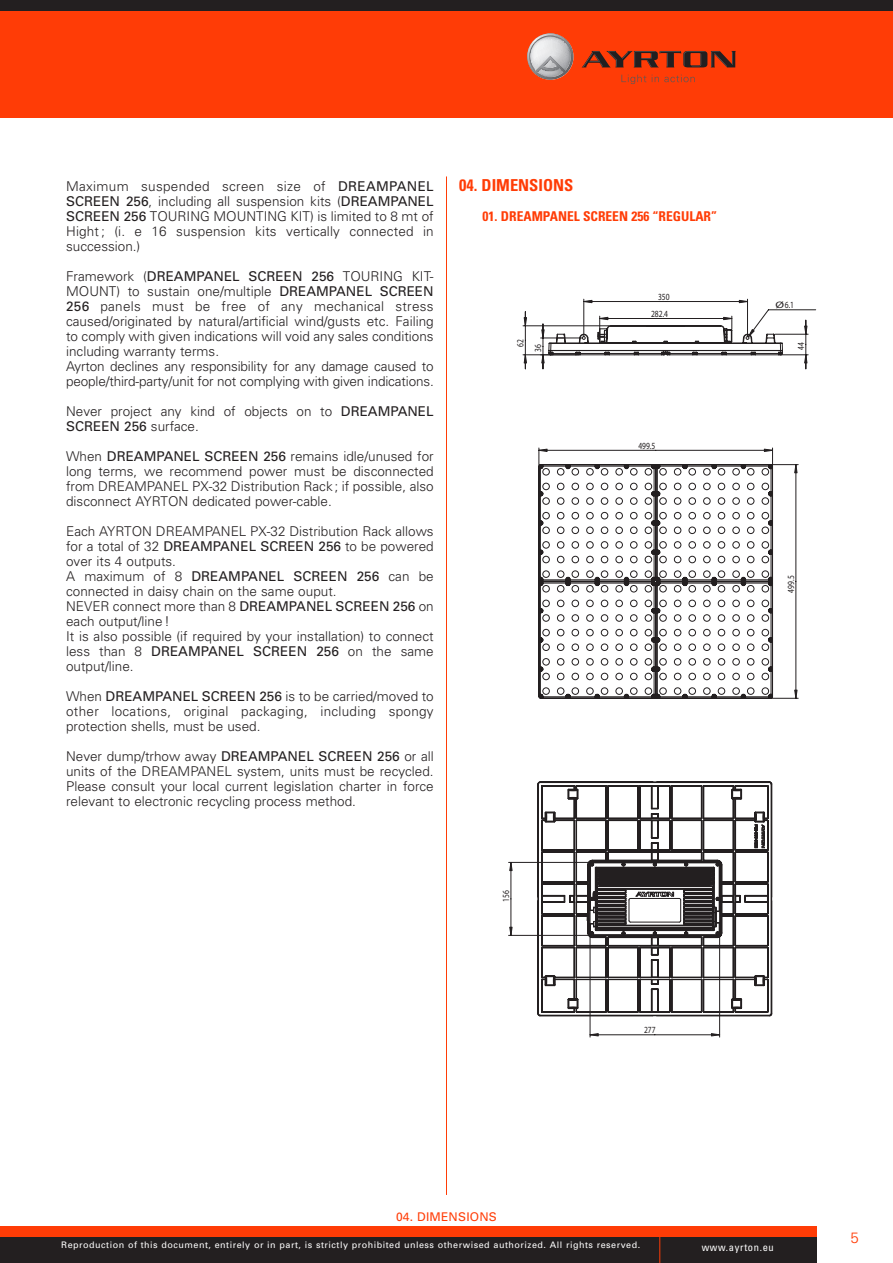
<style>
.page{position:relative;width:893px;height:1263px;background:#fff}
.page>*{position:absolute;margin:0;border:0;box-sizing:border-box;transform-origin:0 0}
.t1{font:700 condensed 16.5px "Univers";color:#ff3c06}
.t2{font:300 15px "Univers";color:#ff3c06}
.t3{font:300 13.5px/15px "Univers";color:#231f20;text-align:justify}
.t4{font:700 condensed 13.5px "Univers";color:#ff3c06}
.t5{font:12px "Univers";letter-spacing:.015em;color:#ff3c06}
.t6{font:condensed 10.5px "Univers";letter-spacing:.06em;color:#fff}
.t7{font:9.45px "Myriad";color:#231f20;scale:.8 1}
.t8{font:9.45px "Myriad";color:#231f20;scale:1.33 1}
.t9{font:9px "Univers";letter-spacing:.055em;color:#fff}
.s1{font-weight:400}
</style>
<div class="page">
<div style="left:0;top:9px;width:893px;height:108px;background:#ff3c06"></div>
<div style="left:0;top:0;width:893px;height:10px;background:#231f20"></div>
<hr style="left:446px;top:176px;width:1px;height:1019px;background:#ff3c06">
<hr style="left:719px;top:866px;width:1px;height:171px;background:#231f20">
<hr style="left:590px;top:866px;width:1px;height:171px;background:#231f20">
<hr style="left:655px;top:1034px;width:65px;height:1px;background:#231f20">
<hr style="left:590px;top:1034px;width:65px;height:1px;background:#231f20">
<svg style="left:711px;top:1033px;width:10px;height:3px"></svg>
<svg style="left:589px;top:1033px;width:10px;height:4px"></svg>
<svg style="left:509px;top:783px;width:264px;height:156px"></svg>
<svg style="left:537px;top:781px;width:235px;height:228px"></svg>
<svg style="left:538px;top:448px;width:260px;height:251px"></svg>
<svg style="left:522px;top:298px;width:294px;height:72px"></svg>
<svg style="left:582px;top:51px;width:154px;height:16px"></svg>
<svg style="left:621px;top:75px;width:25px;height:9px"></svg>
<svg style="left:652px;top:75px;width:43px;height:7px"></svg>
<svg style="left:527px;top:33px;width:47px;height:47px"></svg>
<div style="left:0;top:1234px;width:816px;height:29px;background:#231f20"></div>
<div style="left:0;top:1226px;width:816px;height:10px;background:#ff3c06"></div>
<svg style="left:659px;top:1236px;width:1px;height:27px"></svg>
<p class="t3" style="left:66px;top:179px;width:369px">Maximum suspended screen size of <span class="s1">DREAMPANEL SCREEN 256</span>, including all suspension kits (<span class="s1">DREAMPANEL SCREEN 256</span> TOURING MOUNTING KIT) is limited to 8 mt of Hight ; (i. e 16 suspension kits vertically connected in succession.)</p>
<p class="t3" style="left:66px;top:269px;width:369px;text-align:left">Framework (<span class="s1">DREAMPANEL SCREEN 256</span> TOURING KIT-MOUNT) to sustain one/multiple <span class="s1">DREAMPANEL SCREEN 256</span> panels must be free of any mechanical stress caused/originated by natural/artificial wind/gusts etc. Failing to comply with given indications will void any sales conditions including warranty terms.<br>Ayrton declines any responsibility for any damage caused to people/third-party/unit for not complying with given indications.</p>
<p class="t3" style="left:66px;top:404px;width:369px">Never project any kind of objects on to <span class="s1">DREAMPANEL<br>SCREEN 256</span> surface.</p>
<p class="t3" style="left:66px;top:449px;width:369px">When <span class="s1">DREAMPANEL SCREEN 256</span> remains idle/unused for long terms, we recommend power must be disconnected from DREAMPANEL PX-32 Distribution Rack ; if possible, also disconnect AYRTON dedicated power-cable.</p>
<p class="t3" style="left:66px;top:524px;width:369px;text-align:left">Each AYRTON DREAMPANEL PX-32 Distribution Rack allows for a total of 32 <span class="s1">DREAMPANEL SCREEN 256</span> to be powered over its 4 outputs.<br>A maximum of 8 <span class="s1">DREAMPANEL SCREEN 256</span> can be connected in daisy chain on the same ouput.<br>NEVER connect more than 8 <span class="s1">DREAMPANEL SCREEN 256</span> on each output/line !<br>It is also possible (if required by your installation) to connect less than 8 <span class="s1">DREAMPANEL SCREEN 256</span> on the same output/line.</p>
<p class="t3" style="left:66px;top:689px;width:369px">When <span class="s1">DREAMPANEL SCREEN 256</span> is to be carried/moved to other locations, original packaging, including spongy protection shells, must be used.</p>
<p class="t3" style="left:66px;top:749px;width:369px">Never dump/trhow away <span class="s1">DREAMPANEL SCREEN 256</span> or all units of the DREAMPANEL system, units must be recycled.<br>Please consult your local current legislation charter in force relevant to electronic recycling process method.</p>
<p class="t1" style="left:459px;top:179px;width:116px">04. DIMENSIONS</p>
<p class="t4" style="left:483px;top:211px;width:236px">01. DREAMPANEL SCREEN 256 “REGULAR”</p>
<p class="t7" style="left:658px;top:293px;width:16px">350</p>
<p class="t7" style="left:517px;top:347px;width:11px;rotate:-90deg">62</p>
<p class="t7" style="left:534px;top:352px;width:11px;rotate:-90deg">36</p>
<p class="t7" style="left:651px;top:310px;width:23px">282.4</p>
<p class="t7" style="left:638px;top:442px;width:23px">499.5</p>
<p class="t7" style="left:502px;top:901px;width:16px;rotate:-90deg">156</p>
<p class="t7" style="left:644px;top:1026px;width:16px">277</p>
<p class="t8" style="left:775px;top:301px;width:16px">Ø6.1</p>
<p class="t7" style="left:797px;top:350px;width:11px;rotate:-90deg">44</p>
<p class="t7" style="left:787px;top:592px;width:23px;rotate:-90deg">499.5</p>
<p class="t5" style="left:396px;top:1212px;width:102px">04. DIMENSIONS</p>
<p class="t9" style="left:61px;top:1242px;width:580px">Reproduction of this document, entirely or in part, is strictly prohibited unless otherwised authorized. All rights reserved.</p>
<p class="t6" style="left:702px;top:1243px;width:74px">www.ayrton.eu</p>
<p class="t2" style="left:850px;top:1232px;width:10px">5</p>
</div>
